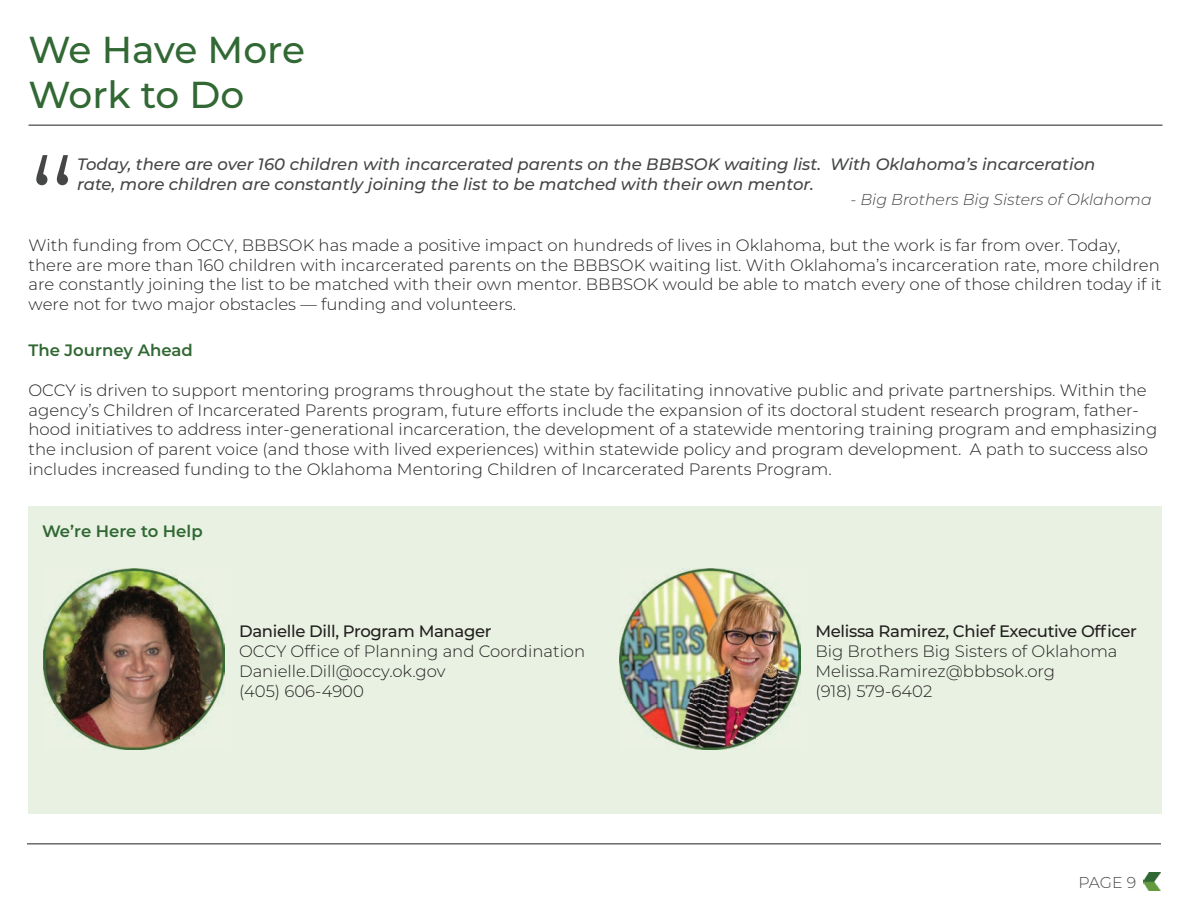
<style>
.page{position:relative;width:1188px;height:918px;background:#fff}
.page>*{position:absolute;margin:0;border:0;box-sizing:border-box;transform-origin:0 0}
.t1{font:300 134.4px "Montserrat";color:#454646}
.t2{font:500 37.5px/45px "Montserrat";letter-spacing:-.005em;color:#316833}
.t3{font:300 16.5px/19.8px "Montserrat";color:#231f20}
.t4{font:italic 500 16.5px/19.8px "Montserrat";color:#454646}
.t5{font:500 16.5px "Montserrat";letter-spacing:-.02em;color:#231f20}
.t6{font:600 16.5px "Montserrat";color:#316833}
.t7{font:italic 300 15.75px "Montserrat";color:#454646}
.t8{font:300 15.75px "Montserrat";color:#454646}
</style>
<div class="page">
<div style="left:28px;top:506px;width:1134px;height:307px;background:#e8f1e2"></div>
<hr style="left:28px;top:125px;width:1134px;height:1px;background:#231f20">
<hr style="left:27px;top:843px;width:1134px;height:1px;background:#231f20">
<img style="left:1144px;top:873px;width:17px;height:18px">
<img style="left:44px;top:569px;width:180px;height:180px">
<img style="left:620px;top:569px;width:180px;height:181px">
<h2 class="t2" style="left:28px;top:26px;width:278px">We Have More<br>Work to Do</h2>
<h1 class="t1" style="left:28px;top:116px;width:49px">“</h1>
<p class="t4" style="left:77px;top:154px;width:1020px">Today, there are over 160 children with incarcerated parents on the BBBSOK waiting list. With Oklahoma’s incarceration rate, more children are constantly joining the list to be matched with their own mentor.</p>
<p class="t7" style="left:850px;top:189px;width:303px">- Big Brothers Big Sisters of Oklahoma</p>
<p class="t3" style="left:28px;top:235px;width:1135px">With funding from OCCY, BBBSOK has made a positive impact on hundreds of lives in Oklahoma, but the work is far from over. Today, there are more than 160 children with incarcerated parents on the BBBSOK waiting list. With Oklahoma’s incarceration rate, more children are constantly joining the list to be matched with their own mentor. BBBSOK would be able to match every one of those children today if it were not for two major obstacles — funding and volunteers.</p>
<p class="t6" style="left:28px;top:339px;width:166px">The Journey Ahead</p>
<p class="t3" style="left:28px;top:379px;width:1130px">OCCY is driven to support mentoring programs throughout the state by facilitating innovative public and private partnerships. Within the agency’s Children of Incarcerated Parents program, future efforts include the expansion of its doctoral student research program, father&shy;hood initiatives to address inter-generational incarceration, the development of a statewide mentoring training program and emphasizing the inclusion of parent voice (and those with lived experiences) within statewide policy and program development. A path to success also includes increased funding to the Oklahoma Mentoring Children of Incarcerated Parents Program.</p>
<p class="t6" style="left:42px;top:520px;width:162px">We’re Here to Help</p>
<p class="t5" style="left:239px;top:620px;width:254px">Danielle Dill, Program Manager</p>
<p class="t3" style="left:239px;top:641px;width:348px">OCCY Office of Planning and Coordination<br>Danielle.Dill@occy.ok.gov<br>(405) 606-4900</p>
<p class="t5" style="left:815px;top:620px;width:323px">Melissa Ramirez, Chief Executive Officer</p>
<p class="t3" style="left:815px;top:641px;width:304px">Big Brothers Big Sisters of Oklahoma<br>Melissa.Ramirez@bbbsok.org<br>(918) 579-6402</p>
<p class="t8" style="left:1078px;top:872px;width:59px">PAGE 9</p>
</div>
